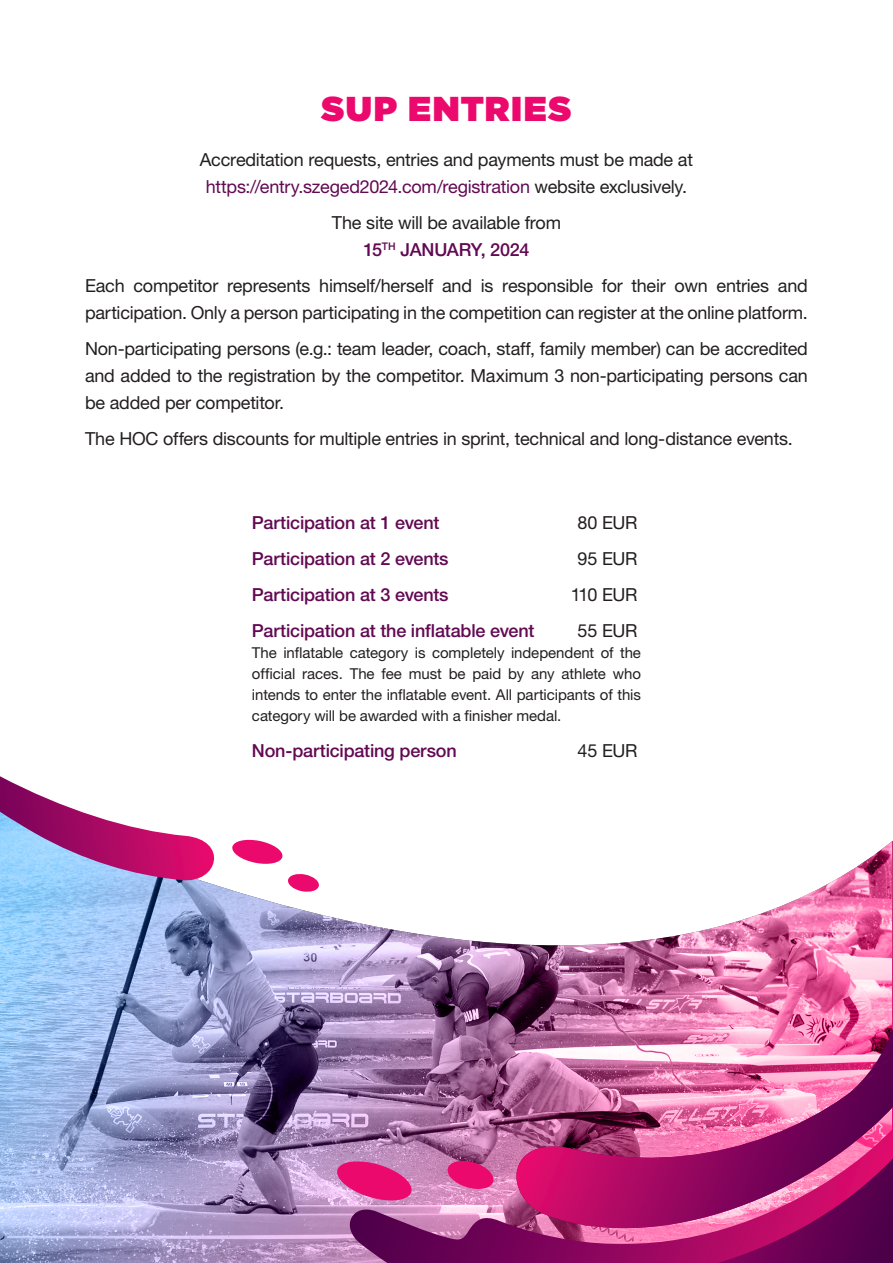
<style>
.page{position:relative;width:893px;height:1263px;background:#fff}
.page>*{position:absolute;margin:0;border:0;box-sizing:border-box;transform-origin:0 0}
.t1{font:900 34.5px "Gotham";letter-spacing:.05em;color:#ec096d}
.t2{font:18px/27px "Helvetica Neue LT Pro";letter-spacing:-.015em;color:#231f20}
.t3{font:500 18px "Helvetica Neue LT Pro";letter-spacing:-.01em;color:#620952}
.t4{font:18px "Helvetica Neue LT Pro";letter-spacing:-.015em;color:#620952}
.t5{font:15px/21px "Helvetica Neue LT Pro";letter-spacing:-.005em;color:#231f20;text-align:justify}
.s1{color:#231f20}
</style>
<div class="page">
<img style="left:0;top:842px;width:891px;height:421px">
<svg style="left:339px;top:1055px;width:378px;height:208px"></svg>
<svg style="left:501px;top:1028px;width:392px;height:225px"></svg>
<svg style="left:717px;top:1158px;width:176px;height:105px"></svg>
<svg style="left:335px;top:1159px;width:79px;height:44px"></svg>
<svg style="left:446px;top:1159px;width:49px;height:32px"></svg>
<svg style="left:0;top:776px;width:320px;height:117px"></svg>
<p class="t1" style="left:321px;top:84px;width:252px">SUP ENTRIES</p>
<p class="t2" style="left:200px;top:146px;width:494px">Accreditation requests, entries and payments must be made at</p>
<p class="t4" style="left:206px;top:176px;width:483px">https://entry.szeged2024.com/registration <span class="s1">website exclusively.</span></p>
<p class="t2" style="left:332px;top:209px;width:231px">The site will be available from</p>
<p class="t3" style="left:364px;top:239px;width:167px">15<sup>TH</sup> JANUARY, 2024</p>
<p class="t2" style="left:85px;top:272px;width:724px">Each competitor represents himself/herself and is responsible for their own entries and participation. Only a person participating in the competition can register at the online platform.</p>
<p class="t2" style="left:85px;top:335px;width:724px;text-align:justify">Non-participating persons (e.g.: team leader, coach, staff, family member) can be accredited and added to the registration by the competitor. Maximum 3 non-participating persons can be added per competitor.</p>
<p class="t2" style="left:85px;top:425px;width:709px">The HOC offers discounts for multiple entries in sprint, technical and long-distance events.</p>
<p class="t3" style="left:252px;top:511px;width:189px">Participation at 1 event</p>
<p class="t2" style="left:577px;top:508px;width:61px">80 EUR</p>
<p class="t3" style="left:252px;top:547px;width:198px">Participation at 2 events</p>
<p class="t2" style="left:578px;top:544px;width:61px">95 EUR</p>
<p class="t3" style="left:252px;top:583px;width:198px">Participation at 3 events</p>
<p class="t2" style="left:571px;top:580px;width:68px">110 EUR</p>
<p class="t3" style="left:252px;top:619px;width:284px">Participation at the inflatable event</p>
<p class="t2" style="left:578px;top:616px;width:61px">55 EUR</p>
<p class="t5" style="left:252px;top:641px;width:391px">The inflatable category is completely independent of the official races. The fee must be paid by any athlete who intends to enter the inflatable event. All participants of this category will be awarded with a finisher medal.</p>
<p class="t3" style="left:252px;top:739px;width:206px">Non-participating person</p>
<p class="t2" style="left:578px;top:736px;width:61px">45 EUR</p>
</div>
